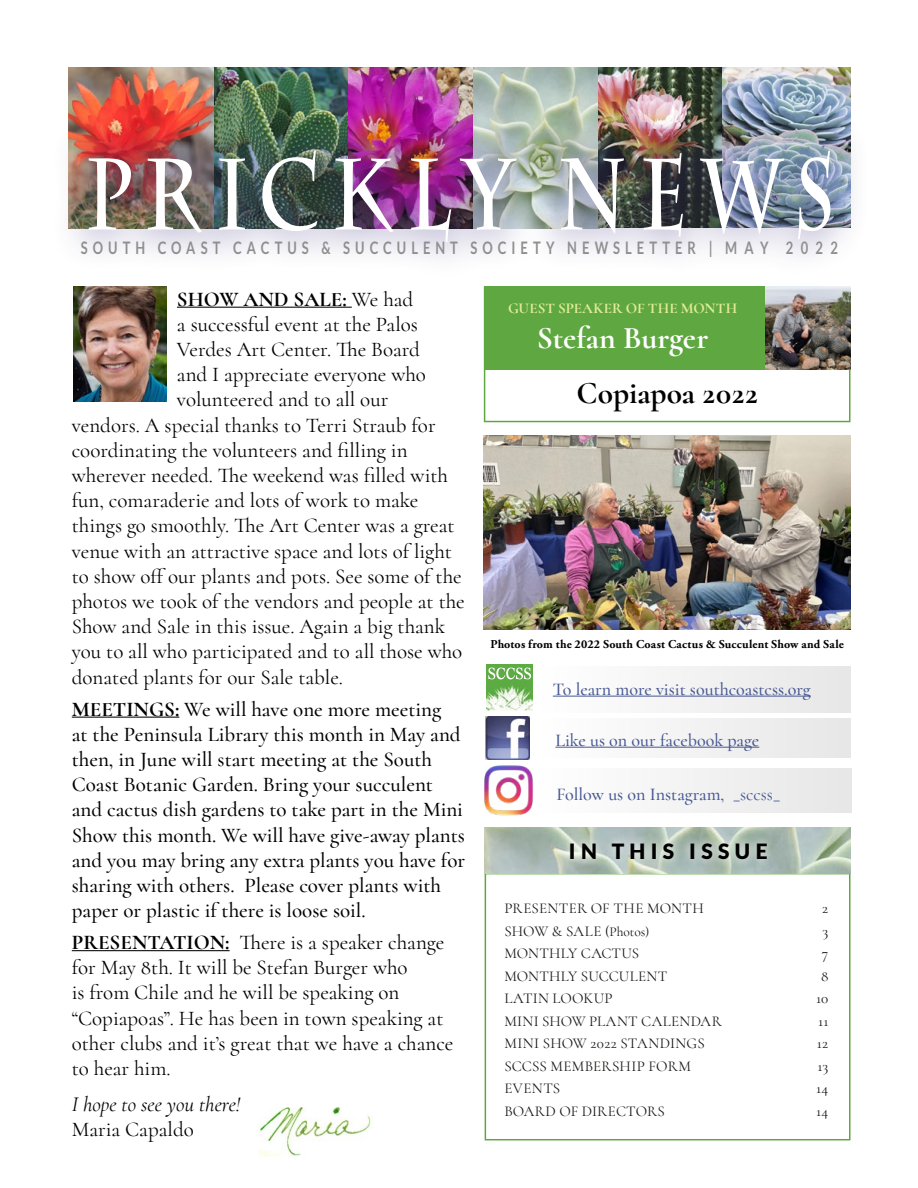
<style>
.page{position:relative;width:918px;height:1188px;background:#fff}
.page>*{position:absolute;margin:0;border:0;box-sizing:border-box;transform-origin:0 0}
.t1{font:700 100.8px "Charlemagne Std";letter-spacing:.165em;color:#fff;scale:.75 1}
.t2{font:700 31.5px "Cormorant";color:#fff}
.t3{font:700 31.5px "Cormorant";color:#000}
.t4{font:21px/25.2px "Cormorant";color:#000}
.t5{font:500 21px/25.2px "Cormorant";color:#000}
.t6{font:italic 21px "Cormorant";color:#000}
.t7{font:700 21px "Cormorant";color:#000}
.t8{font:900 21px "Lato";letter-spacing:.255em;color:#000}
.t9{font:500 18px "Cormorant";color:#465792}
.t10{font:700 17.25px "Lato";letter-spacing:.39em;color:#8f8f8f;scale:.75 1}
.t11{font:15px "Cormorant";letter-spacing:.015em;color:#181715}
.t12{font:700 15px "Cormorant";color:#e2ec96}
.t13{font:700 12px "Adobe Garamond Pro";letter-spacing:.015em;color:#000}
.s1{font-weight:400}
.s2{font-weight:700}
.s3{font-size:13.5px}
</style>
<div class="page">
<hr style="left:177px;top:307px;width:175px;height:1px;background:#000">
<hr style="left:72px;top:717px;width:107px;height:1px;background:#000">
<hr style="left:72px;top:950px;width:158px;height:1px;background:#000">
<img style="left:213px;top:67px;width:385px;height:43px">
<img style="left:69px;top:67px;width:144px;height:43px">
<img style="left:598px;top:67px;width:252px;height:43px">
<div style="left:49px;top:110px;width:823px;height:173px;background:#392d7a;opacity:.31"></div>
<div style="left:485px;top:873px;width:365px;height:267px;background:#fff;border:2px solid #5fa841"></div>
<div style="left:542px;top:666px;width:309px;height:47px;background:#f2f2f2"></div>
<div style="left:541px;top:719px;width:310px;height:39px;background:#f2f2f2"></div>
<div style="left:540px;top:769px;width:311px;height:44px;background:#f2f2f2"></div>
<img style="left:486px;top:664px;width:47px;height:47px">
<img style="left:488px;top:668px;width:43px;height:11px">
<img style="left:485px;top:716px;width:45px;height:39px">
<img style="left:485px;top:827px;width:365px;height:47px">
<div style="left:560px;top:834px;width:216px;height:35px;background:#fff;opacity:.75"></div>
<hr style="left:555px;top:747px;width:204px;height:1px;background:#465792">
<hr style="left:553px;top:696px;width:258px;height:1px;background:#465792">
<img style="left:74px;top:286px;width:93px;height:116px">
<img style="left:258px;top:1107px;width:113px;height:50px">
<img style="left:484px;top:755px;width:60px;height:61px">
<div style="left:484px;top:286px;width:366px;height:136px;background:#fff;border:2px solid #5fa841"></div>
<div style="left:484px;top:286px;width:366px;height:83px;background:#5fa841"></div>
<img style="left:484px;top:435px;width:366px;height:195px">
<img style="left:765px;top:286px;width:85px;height:83px">
<h1 class="t1" style="left:85px;top:136px;width:1002px">PRICKLY NEWS</h1>
<p class="t10" style="left:81px;top:238px;width:1011px">SOUTH COAST CACTUS &amp; SUCCULENT SOCIETY NEWSLETTER | M AY 2 0 2 2</p>
<p class="t7" style="left:177px;top:286px;width:238px">SHOW AND SALE: <span class="s1">We had</span></p>
<p class="t4" style="left:177px;top:311px;width:243px">a successful event at the Palos</p>
<p class="t4" style="left:177px;top:337px;width:245px">Verdes Art Center. The Board</p>
<p class="t4" style="left:177px;top:362px;width:251px">and I appreciate everyone who</p>
<p class="t4" style="left:177px;top:387px;width:213px">volunteered and to all our</p>
<p class="t4" style="left:72px;top:412px;width:365px">vendors. A special thanks to Terri Straub for</p>
<p class="t4" style="left:72px;top:437px;width:337px">coordinating the volunteers and filling in</p>
<p class="t4" style="left:72px;top:463px;width:378px">wherever needed. The weekend was filled with</p>
<p class="t4" style="left:72px;top:488px;width:348px">fun, comaraderie and lots of work to make</p>
<p class="t4" style="left:72px;top:513px;width:384px">things go smoothly. The Art Center was a great</p>
<p class="t4" style="left:72px;top:538px;width:382px">venue with an attractive space and lots of light</p>
<p class="t4" style="left:72px;top:563px;width:391px">to show off our plants and pots. See some of the</p>
<p class="t4" style="left:72px;top:589px;width:395px">photos we took of the vendors and people at the</p>
<p class="t4" style="left:72px;top:614px;width:375px">Show and Sale in this issue. Again a big thank</p>
<p class="t4" style="left:72px;top:639px;width:392px">you to all who participated and to all those who</p>
<p class="t4" style="left:72px;top:664px;width:273px">donated plants for our Sale table.</p>
<p class="t5" style="left:72px;top:696px;width:395px"><span class="s2">MEETINGS:</span> We will have one more meeting<br>at the Peninsula Library this month in May and then, in June will start meeting at the South Coast Botanic Garden. Bring your succulent and cactus dish gardens to take part in the Mini Show this month. We will have give-away plants and you may bring any extra plants you have for sharing with others. Please cover plants with paper or plastic if there is loose soil.</p>
<p class="t4" style="left:72px;top:930px;width:383px"><span class="s2">PRESENTATION:</span> There is a speaker change for May 8th. It will be Stefan Burger who<br>is from Chile and he will be speaking on “Copiapoas”. He has been in town speaking at other clubs and it’s great that we have a chance to hear him.</p>
<p class="t6" style="left:72px;top:1092px;width:170px">I hope to see you there!</p>
<p class="t4" style="left:72px;top:1116px;width:124px">Maria Capaldo</p>
<p class="t12" style="left:508px;top:299px;width:231px">GUEST SPEAKER OF THE MONTH</p>
<h2 class="t2" style="left:537px;top:318px;width:173px">Stefan Burger</h2>
<h2 class="t3" style="left:577px;top:373px;width:183px">Copiapoa 2022</h2>
<p class="t13" style="left:490px;top:637px;width:355px">Photos from the 2022 South Coast Cactus &amp; Succulent Show and Sale</p>
<p class="t9" style="left:553px;top:678px;width:259px">To learn more visit southcoastcss.org</p>
<p class="t9" style="left:555px;top:729px;width:205px">Like us on our facebook page</p>
<p class="t9" style="left:556px;top:783px;width:225px">Follow us on Instagram, <span class="s1">_sccss_</span></p>
<p class="t8" style="left:569px;top:839px;width:200px">IN THIS ISSUE</p>
<p class="t11" style="left:504px;top:899px;width:201px">PRESENTER OF THE MONTH</p>
<p class="t11" style="left:822px;top:899px;width:8px">2</p>
<p class="t11" style="left:504px;top:922px;width:146px">SHOW &amp; SALE (<span class="s3">Photos)</span></p>
<p class="t11" style="left:823px;top:922px;width:7px">3</p>
<p class="t11" style="left:504px;top:944px;width:136px">MONTHLY CACTUS</p>
<p class="t11" style="left:822px;top:944px;width:8px">7</p>
<p class="t11" style="left:504px;top:967px;width:164px">MONTHLY SUCCULENT</p>
<p class="t11" style="left:821px;top:967px;width:9px">8</p>
<p class="t11" style="left:504px;top:989px;width:110px">LATIN LOOKUP</p>
<p class="t11" style="left:816px;top:989px;width:14px">10</p>
<p class="t11" style="left:504px;top:1012px;width:219px">MINI SHOW PLANT CALENDAR</p>
<p class="t11" style="left:818px;top:1012px;width:12px">11</p>
<p class="t11" style="left:504px;top:1034px;width:202px">MINI SHOW 2022 STANDINGS</p>
<p class="t11" style="left:817px;top:1034px;width:13px">12</p>
<p class="t11" style="left:504px;top:1057px;width:188px">SCCSS MEMBERSHIP FORM</p>
<p class="t11" style="left:818px;top:1057px;width:12px">13</p>
<p class="t11" style="left:504px;top:1079px;width:57px">EVENTS</p>
<p class="t11" style="left:816px;top:1079px;width:14px">14</p>
<p class="t11" style="left:504px;top:1102px;width:162px">BOARD OF DIRECTORS</p>
<p class="t11" style="left:816px;top:1102px;width:14px">14</p>
</div>
